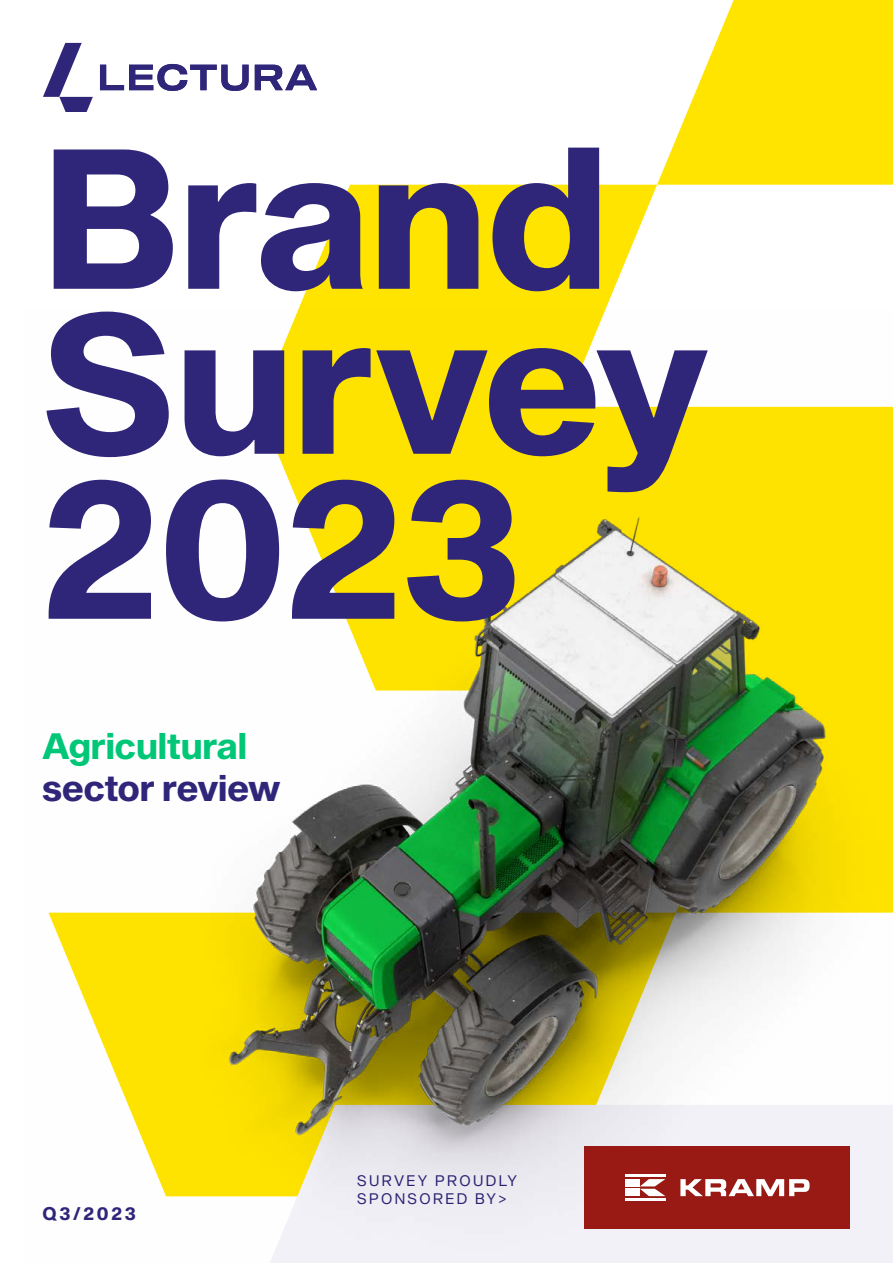
<style>
.page{position:relative;width:893px;height:1263px;background:#fff}
.page>*{position:absolute;margin:0;border:0;box-sizing:border-box;transform-origin:0 0}
.t1{font:195px/165px "Sequel Sans Bold Head";color:#2f267a}
.t2{font:36px "Sequel Sans Bold Head";color:#00c778}
.t3{font:36px "Sequel Sans Bold Head";color:#2f267a}
.t4{font:18px "Sequel Sans Bold Head";letter-spacing:.15em;color:#2f267a}
.t5{font:15px/18px "Sequel Sans Book Head";letter-spacing:.16em;color:#2f267a}
</style>
<div class="page">
<svg style="left:657px;top:0;width:236px;height:185px"></svg>
<svg style="left:297px;top:185px;width:360px;height:126px;background:#fee725"></svg>
<svg style="left:43px;top:43px;width:50px;height:69px"></svg>
<svg style="left:100px;top:64px;width:149px;height:27px"></svg>
<svg style="left:255px;top:65px;width:62px;height:25px"></svg>
<img style="left:48px;top:311px;width:845px;height:952px">
<div style="left:584px;top:1147px;width:266px;height:82px;background:#991914"></div>
<svg style="left:680px;top:1179px;width:129px;height:17px"></svg>
<svg style="left:640px;top:1179px;width:25px;height:17px"></svg>
<div style="left:625px;top:1179px;width:15px;height:7px;background:#fff"></div>
<div style="left:625px;top:1189px;width:15px;height:7px;background:#fff"></div>
<hr style="left:625px;top:1174px;width:41px;height:3px;background:#fff">
<hr style="left:625px;top:1198px;width:41px;height:3px;background:#fff">
<h1 class="t1" style="left:43px;top:145px;width:666px">Brand<br>Survey<br>2023</h1>
<h2 class="t2" style="left:43px;top:720px;width:206px">Agricultural</h2>
<h2 class="t3" style="left:43px;top:762px;width:239px">sector review</h2>
<p class="t4" style="left:43px;top:1201px;width:95px">Q3/2023</p>
<p class="t5" style="left:357px;top:1172px;width:161px">SURVEY PROUDLY<br>SPONSORED BY&gt;</p>
</div>
